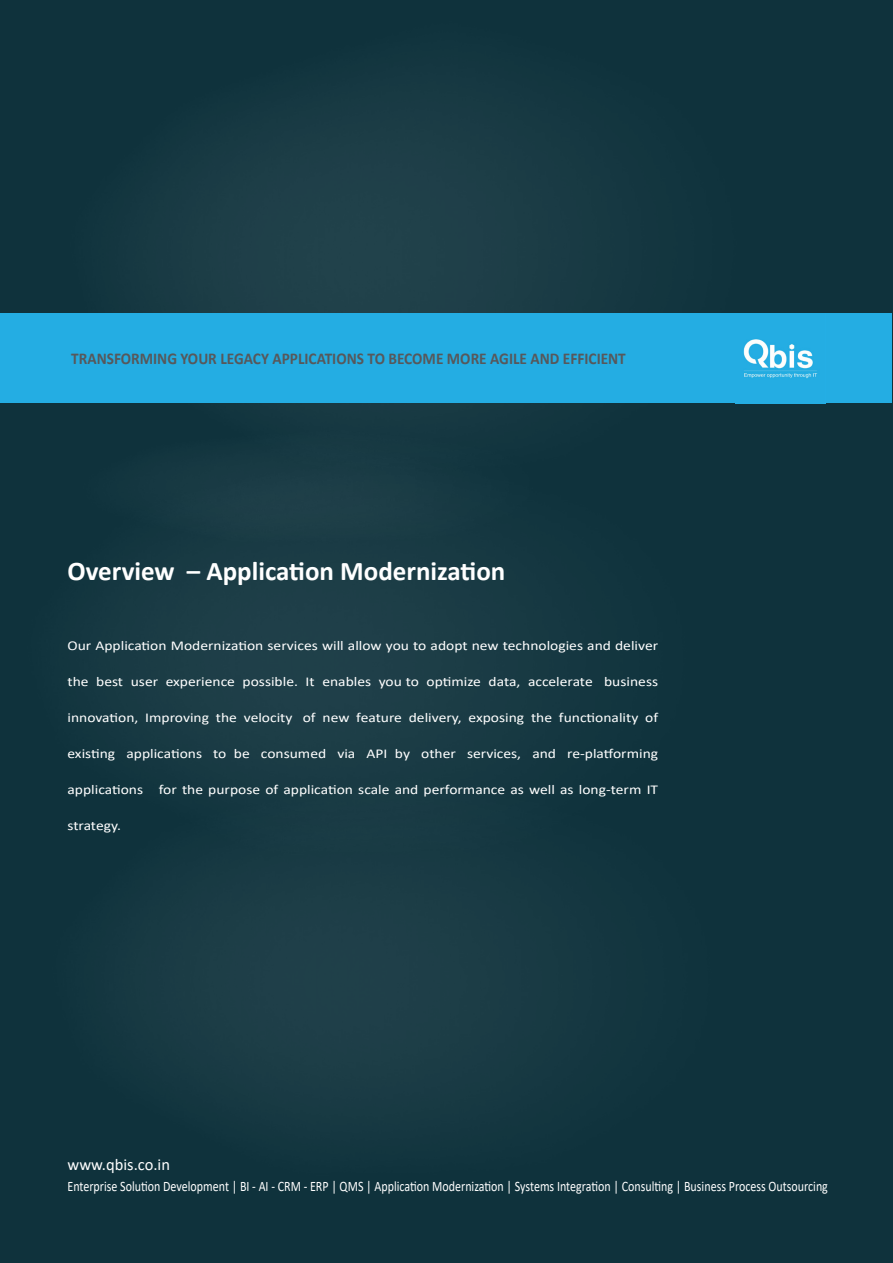
<style>
.page{position:relative;width:893px;height:1263px;background:#fff}
.page>*{position:absolute;margin:0;border:0;box-sizing:border-box;transform-origin:0 0}
.t1{font:700 27px "Calibri";color:#fff}
.t2{font:700 16.5px "Calibri";color:#57585b;scale:.93 1}
.t3{font:16.5px "Calibri";color:#fff}
.t4{font:14.4px "Calibri";color:#fff;scale:.83 1}
.t5{font:13.5px "Calibri";color:#fff;scale:1.15 1}
</style>
<div class="page">
<div style="left:0;top:0;width:892px;height:1263px;background:#0f323c"></div>
<svg style="left:161px;top:107px;width:665px;height:301px;fill:#193a44"></svg>
<div style="left:132px;top:547px;width:373px;height:213px;background:#1c3d46"></div>
<div style="left:157px;top:760px;width:373px;height:343px;background:#1a3b45"></div>
<div style="left:188px;top:457px;width:248px;height:90px;background:#1a3c45"></div>
<div style="left:0;top:313px;width:891px;height:90px;background:#24ade3"></div>
<img style="left:743px;top:339px;width:74px;height:40px">
<p class="t2" style="left:71px;top:347px;width:598px">TRANSFORMING YOUR LEGACY APPLICATIONS TO BECOME MORE AGILE AND EFFICIENT</p>
<p class="t1" style="left:68px;top:552px;width:439px">Overview – Application Modernization</p>
<p class="t5" style="left:68px;top:636px;width:515px">Our Application Modernization services will allow you to adopt new technologies and deliver</p>
<p class="t5" style="left:68px;top:672px;width:515px">the best user experience possible. It enables you to optimize data, accelerate business</p>
<p class="t5" style="left:68px;top:708px;width:515px">innovation, Improving the velocity of new feature delivery, exposing the functionality of</p>
<p class="t5" style="left:68px;top:744px;width:515px">existing applications to be consumed via API by other services, and re-platforming</p>
<p class="t5" style="left:68px;top:780px;width:515px">applications for the purpose of application scale and performance as well as long-term IT</p>
<p class="t5" style="left:68px;top:816px;width:48px">strategy.</p>
<p class="t3" style="left:68px;top:1153px;width:104px">www.qbis.co.in</p>
<p class="t4" style="left:68px;top:1176px;width:918px">Enterprise Solution Development | BI - AI - CRM - ERP | QMS | Application Modernization | Systems Integration | Consulting | Business Process Outsourcing</p>
</div>
